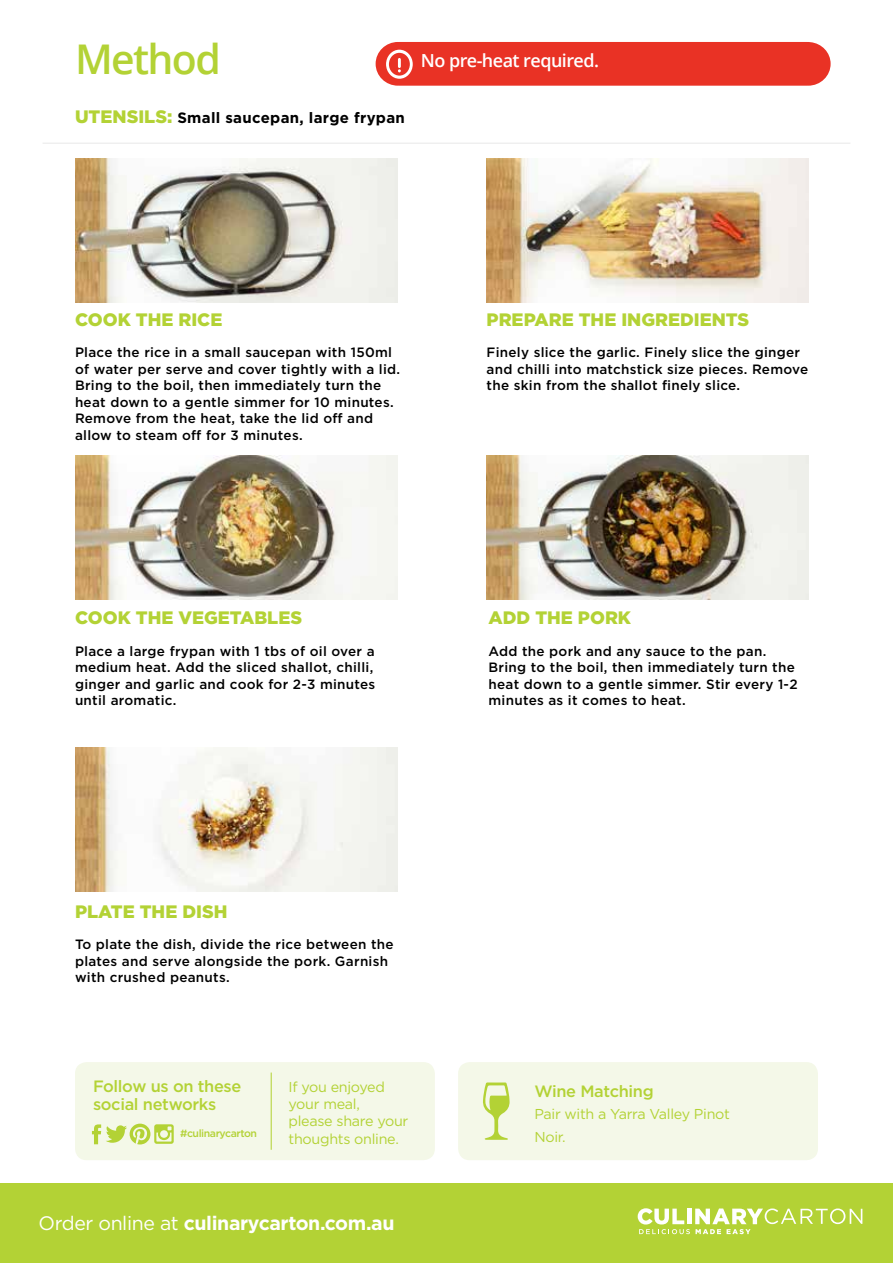
<style>
.page{position:relative;width:893px;height:1263px;background:#fff}
.page>*{position:absolute;margin:0;border:0;box-sizing:border-box;transform-origin:0 0}
.t1{font:600 40.95px "Open Sans";letter-spacing:-.04em;color:#b3d235}
.t2{font:700 19.5px "Gotham";letter-spacing:-.02em;color:#fff}
.t3{font:900 18px "Gotham";color:#b3d235}
.t4{font:600 18px "Open Sans";letter-spacing:-.03em;color:#fff}
.t5{font:500 16.35px/18.5px "Gotham";letter-spacing:-.02em;color:#b3d235}
.t6{font:700 15px "Gotham";letter-spacing:.02em;color:#000}
.t7{font:14.4px/17.4px "Gotham";letter-spacing:-.02em;color:#b3d235}
.t8{font:500 13.5px/16.5px "Gotham";letter-spacing:.02em;color:#000}
.t9{font:500 10.5px "Gotham";letter-spacing:-.04em;color:#b3d235}
.s1{font-weight:900;font-size:18px;color:#b3d235}
.s2{font-weight:400}
</style>
<div class="page">
<div style="left:0;top:1183px;width:893px;height:80px;background:#b3d235"></div>
<svg style="left:638px;top:1208px;width:224px;height:26px"></svg>
<div style="left:75px;top:1062px;width:360px;height:98px;background:#f4f8e8;border-radius:12px"></div>
<div style="left:458px;top:1062px;width:360px;height:98px;background:#f4f8e8;border-radius:12px"></div>
<svg style="left:483px;top:1082px;width:27px;height:58px"></svg>
<hr style="left:271px;top:1072px;width:1px;height:78px;background:#b3d235">
<svg style="left:92px;top:1123px;width:82px;height:21px"></svg>
<hr style="left:43px;top:143px;width:807px;height:1px;background:#000">
<img style="left:75px;top:158px;width:322px;height:145px">
<img style="left:487px;top:158px;width:322px;height:145px">
<img style="left:75px;top:455px;width:322px;height:144px">
<img style="left:487px;top:455px;width:322px;height:144px">
<img style="left:75px;top:747px;width:322px;height:144px">
<div style="left:376px;top:42px;width:455px;height:44px;background:#e93225"></div>
<h1 class="t1" style="left:75px;top:31px;width:147px">Method</h1>
<p class="t6" style="left:75px;top:109px;width:331px"><span class="s1">UTENSILS:</span> Small saucepan, large frypan</p>
<h3 class="t4" style="left:421px;top:48px;width:180px">No pre-heat required.</h3>
<h3 class="t3" style="left:75px;top:309px;width:149px">COOK THE RICE</h3>
<p class="t8" style="left:75px;top:344px;width:327px">Place the rice in a small saucepan with 150ml of water per serve and cover tightly with a lid.<br>Bring to the boil, then immediately turn the heat down to a gentle simmer for 10 minutes.<br>Remove from the heat, take the lid off and allow to steam off for 3 minutes.</p>
<h3 class="t3" style="left:75px;top:608px;width:229px">COOK THE VEGETABLES</h3>
<p class="t8" style="left:75px;top:643px;width:302px">Place a large frypan with 1 tbs of oil over a medium heat. Add the sliced shallot, chilli, ginger and garlic and cook for 2-3 minutes until aromatic.</p>
<h3 class="t3" style="left:487px;top:309px;width:264px">PREPARE THE INGREDIENTS</h3>
<p class="t8" style="left:487px;top:344px;width:323px">Finely slice the garlic. Finely slice the ginger and chilli into matchstick size pieces. Remove the skin from the shallot finely slice.</p>
<h3 class="t3" style="left:488px;top:608px;width:144px">ADD THE PORK</h3>
<p class="t8" style="left:488px;top:643px;width:311px">Add the pork and any sauce to the pan.<br>Bring to the boil, then immediately turn the heat down to a gentle simmer. Stir every 1-2 minutes as it comes to heat.</p>
<h3 class="t3" style="left:75px;top:901px;width:154px">PLATE THE DISH</h3>
<p class="t8" style="left:75px;top:936px;width:320px">To plate the dish, divide the rice between the plates and serve alongside the pork. Garnish with crushed peanuts.</p>
<p class="t5" style="left:93px;top:1076px;width:150px">Follow us on these social networks</p>
<p class="t5" style="left:534px;top:1081px;width:121px">Wine Matching</p>
<p class="t7" style="left:534px;top:1103px;width:197px;line-height:22.5px">Pair with a Yarra Valley Pinot<br>Noir.</p>
<p class="t7" style="left:289px;top:1077px;width:121px">If you enjoyed your meal,<br>please share your thoughts online.</p>
<p class="t9" style="left:180px;top:1126px;width:78px">#culinarycarton</p>
<h2 class="t2" style="left:38px;top:1212px;width:357px"><span class="s2">Order online at</span> culinarycarton.com.au</h2>
</div>
